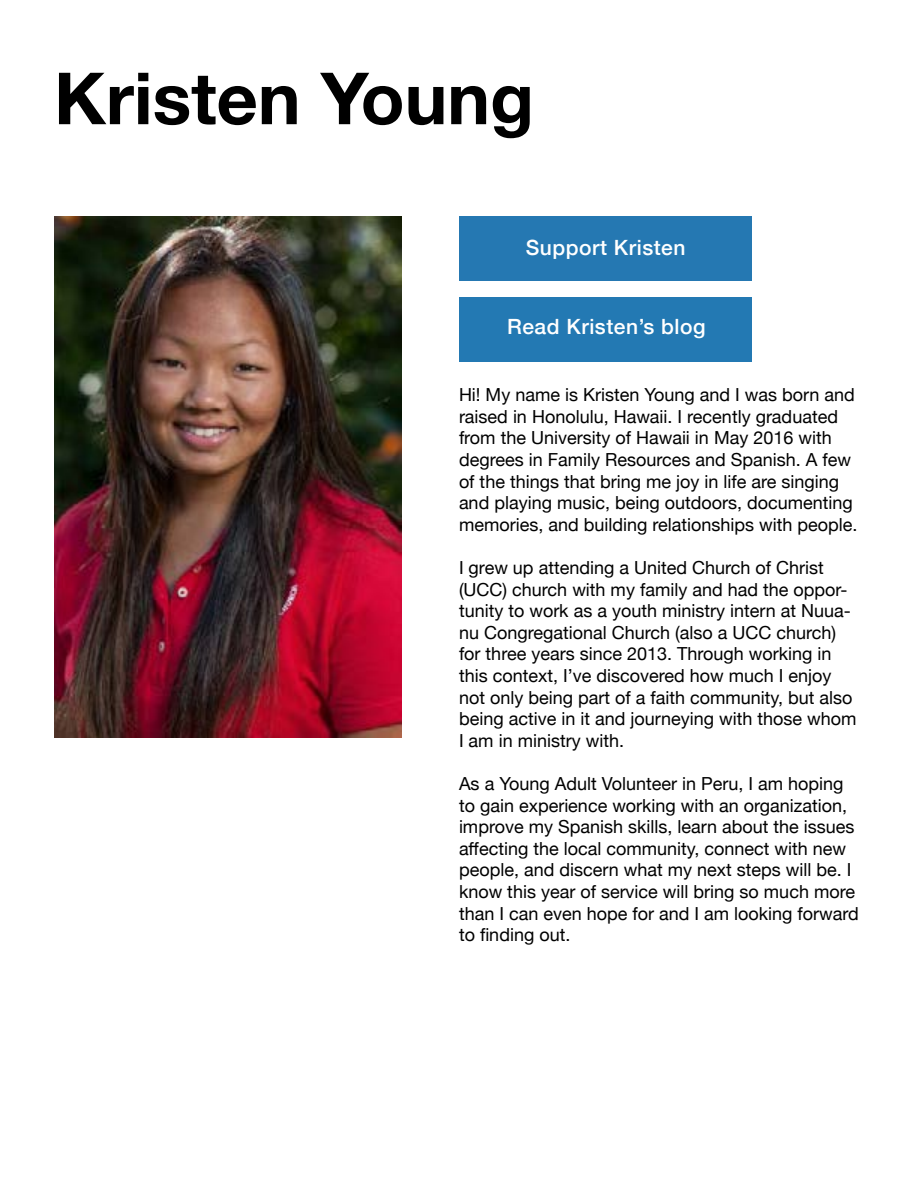
<style>
.page{position:relative;width:918px;height:1188px;background:#fff}
.page>*{position:absolute;margin:0;border:0;box-sizing:border-box;transform-origin:0 0}
.t1{font:700 72px "Helvetica Neue";color:#000}
.t2{font:500 21px "Helvetica Neue";letter-spacing:.025em;color:#fff}
.t3{font:18px/21.6px "Helvetica Neue";color:#000}
</style>
<div class="page">
<img style="left:54px;top:216px;width:348px;height:522px">
<div style="left:460px;top:298px;width:292px;height:64px;background:#2379b3"></div>
<div style="left:459px;top:216px;width:293px;height:64px;background:#2578b2"></div>
<h1 class="t1" style="left:54px;top:42px;width:482px">Kristen Young</h1>
<p class="t2" style="left:526px;top:231px;width:161px">Support Kristen</p>
<p class="t2" style="left:507px;top:309px;width:200px">Read Kristen’s blog</p>
<p class="t3" style="left:459px;top:385px;width:400px">Hi! My name is Kristen Young and I was born and raised in Honolulu, Hawaii. I recently graduated from the University of Hawaii in May 2016 with degrees in Family Resources and Spanish. A few of the things that bring me joy in life are singing and playing music, being outdoors, documenting memories, and building relationships with people.</p>
<p class="t3" style="left:459px;top:558px;width:399px">I grew up attending a United Church of Christ (UCC) church with my family and had the oppor&shy;tunity to work as a youth ministry intern at Nuua&shy;nu Congregational Church (also a UCC church) for three years since 2013. Through working in this context, I’ve discovered how much I enjoy not only being part of a faith community, but also being active in it and journeying with those whom I am in ministry with.</p>
<p class="t3" style="left:459px;top:774px;width:401px">As a Young Adult Volunteer in Peru, I am hoping to gain experience working with an organization, improve my Spanish skills, learn about the issues affecting the local community, connect with new people, and discern what my next steps will be. I know this year of service will bring so much more than I can even hope for and I am looking forward to finding out.</p>
</div>
